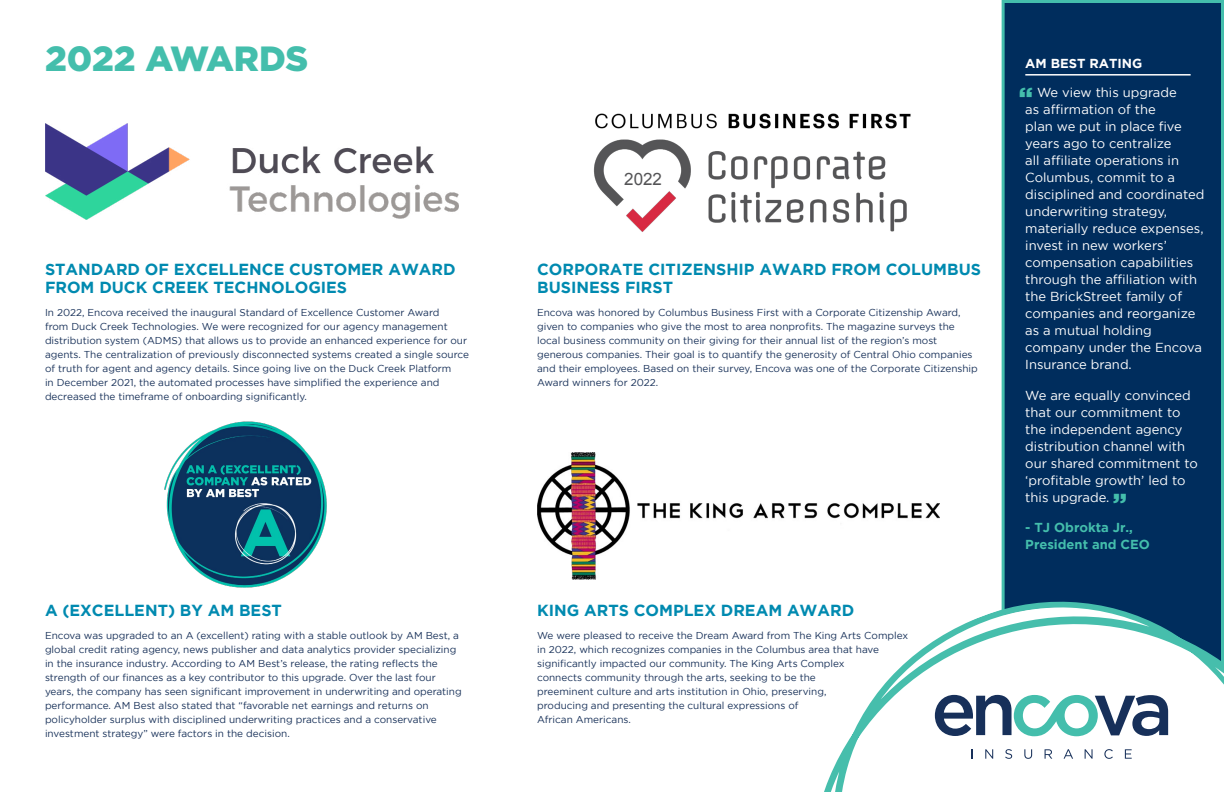
<style>
.page{position:relative;width:1224px;height:792px;background:#fff}
.page>*{position:absolute;margin:0;border:0;box-sizing:border-box;transform-origin:0 0}
.t1{font:900 35px "Gotham";letter-spacing:-.005em;color:#44beac}
.t2{font:900 26px "Gotham";color:#44beac}
.t3{font:17px "Arial";color:#545456}
.t4{font:700 16px/18px "Gotham";color:#008ab0}
.t5{font:13px/17px "Gotham";color:#fff}
.t6{font:700 13px/17px "Gotham";color:#44beac}
.t7{font:700 13px "Gotham";color:#fff}
.t8{font:10px/14px "Gotham";color:#183159}
</style>
<div class="page">
<div style="left:1002px;top:0;width:222px;height:600px;background:#002d5d"></div>
<svg style="left:824px;top:600px;width:400px;height:192px"></svg>
<svg style="left:935px;top:695px;width:233px;height:41px"></svg>
<svg style="left:985px;top:749px;width:8px;height:10px"></svg>
<svg style="left:1005px;top:749px;width:7px;height:10px"></svg>
<svg style="left:1024px;top:749px;width:8px;height:10px"></svg>
<svg style="left:1045px;top:749px;width:7px;height:10px"></svg>
<svg style="left:1064px;top:749px;width:9px;height:10px"></svg>
<svg style="left:1085px;top:749px;width:8px;height:10px"></svg>
<svg style="left:1104px;top:749px;width:9px;height:10px"></svg>
<svg style="left:1125px;top:749px;width:7px;height:10px"></svg>
<img style="left:45px;top:124px;width:413px;height:95px">
<img style="left:593px;top:113px;width:318px;height:119px">
<div style="left:622px;top:170px;width:46px;height:20px;background:#fff"></div>
<img style="left:537px;top:452px;width:402px;height:128px">
<img style="left:164px;top:421px;width:163px;height:167px">
<hr style="left:1025px;top:74px;width:166px;height:2px;background:#fff">
<h1 class="t1" style="left:45px;top:38px;width:265px">2022 AWARDS</h1>
<h3 class="t4" style="left:45px;top:260px;width:412px">STANDARD OF EXCELLENCE CUSTOMER AWARD<br>FROM DUCK CREEK TECHNOLOGIES</h3>
<p class="t8" style="left:45px;top:305px;width:426px">In 2022, Encova received the inaugural Standard of Excellence Customer Award<br>from Duck Creek Technologies. We were recognized for our agency management distribution system (ADMS) that allows us to provide an enhanced experience for our agents. The centralization of previously disconnected systems created a single source of truth for agent and agency details. Since going live on the Duck Creek Platform<br>in December 2021, the automated processes have simplified the experience and decreased the timeframe of onboarding significantly.</p>
<h3 class="t4" style="left:45px;top:600px;width:238px">A (EXCELLENT) BY AM BEST</h3>
<p class="t8" style="left:45px;top:628px;width:418px">Encova was upgraded to an A (excellent) rating with a stable outlook by AM Best, a global credit rating agency, news publisher and data analytics provider specializing in the insurance industry. According to AM Best’s release, the rating reflects the strength of our finances as a key contributor to this upgrade. Over the last four years, the company has seen significant improvement in underwriting and operating performance. AM Best also stated that “favorable net earnings and returns on policyholder surplus with disciplined underwriting practices and a conservative investment strategy” were factors in the decision.</p>
<h3 class="t3" style="left:624px;top:168px;width:39px">2022</h3>
<h3 class="t4" style="left:537px;top:260px;width:445px">CORPORATE CITIZENSHIP AWARD FROM COLUMBUS<br>BUSINESS FIRST</h3>
<p class="t8" style="left:537px;top:305px;width:442px">Encova was honored by Columbus Business First with a Corporate Citizenship Award, given to companies who give the most to area nonprofits. The magazine surveys the local business community on their giving for their annual list of the region’s most generous companies. Their goal is to quantify the generosity of Central Ohio companies and their employees. Based on their survey, Encova was one of the Corporate Citizenship Award winners for 2022.</p>
<h3 class="t4" style="left:537px;top:601px;width:319px">KING ARTS COMPLEX DREAM AWARD</h3>
<p class="t8" style="left:537px;top:628px;width:373px">We were pleased to receive the Dream Award from The King Arts Complex in 2022, which recognizes companies in the Columbus area that have significantly impacted our community. The King Arts Complex<br>connects community through the arts, seeking to be the<br>preeminent culture and arts institution in Ohio, preserving,<br>producing and presenting the cultural expressions of<br>African Americans.</p>
<h3 class="t7" style="left:1025px;top:56px;width:119px">AM BEST RATING</h3>
<p class="t5" style="left:1025px;top:84px;width:181px;text-indent:12px">We view this upgrade<br>as affirmation of the<br>plan we put in place five years ago to centralize<br>all affiliate operations in<br>Columbus, commit to a disciplined and coordinated underwriting strategy, materially reduce expenses, invest in new workers’ compensation capabilities through the affiliation with the BrickStreet family of companies and reorganize as a mutual holding company under the Encova<br>Insurance brand.</p>
<h3 class="t5" style="left:1025px;top:386px;width:174px">We are equally convinced that our commitment to the independent agency distribution channel with our shared commitment to ‘profitable growth’ led to this upgrade.</h3>
<h3 class="t6" style="left:1025px;top:519px;width:126px">- TJ Obrokta Jr.,<br>President and CEO</h3>
<h2 class="t2" style="left:1019px;top:82px;width:16px">“</h2>
<h2 class="t2" style="left:1113px;top:488px;width:16px">”</h2>
</div>
